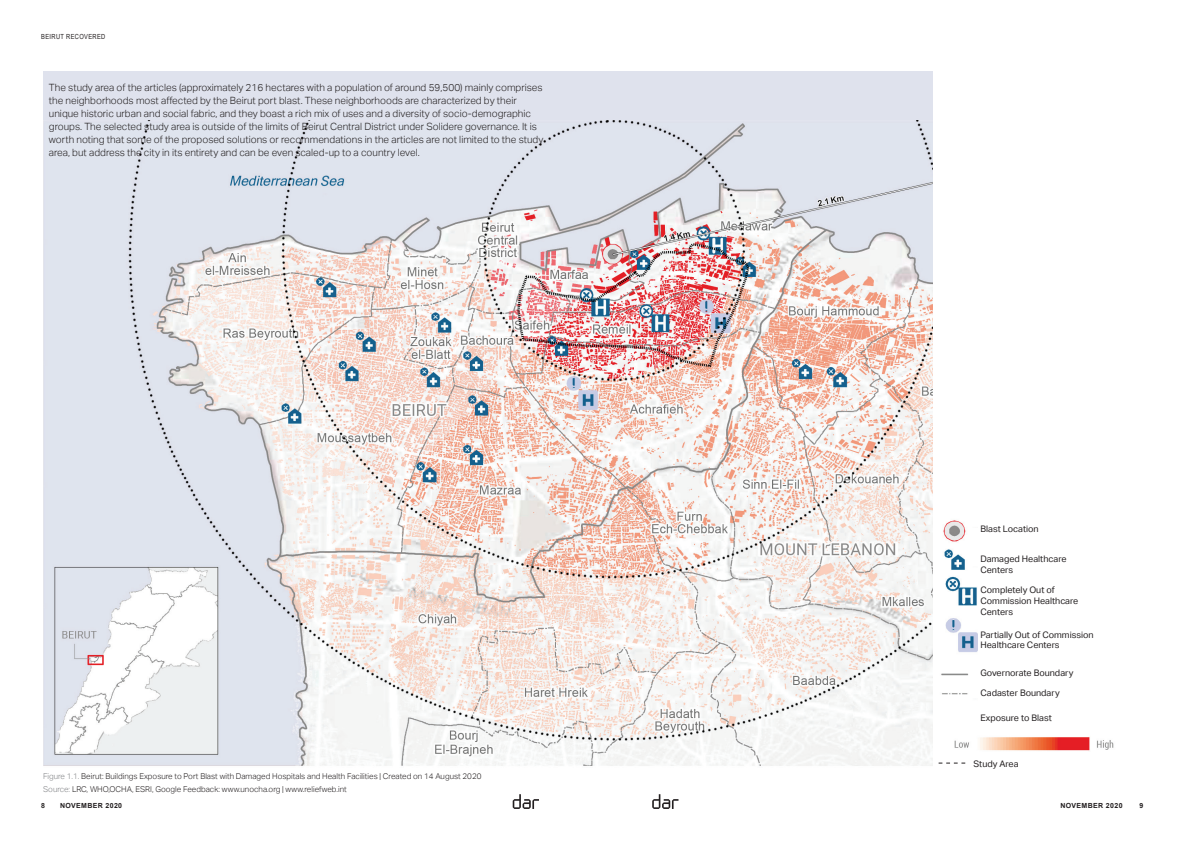
<style>
.page{position:relative;width:1191px;height:842px;background:#fff}
.page>*{position:absolute;margin:0;border:0;box-sizing:border-box;transform-origin:0 0}
.t1{font:300 10px/13px "Aktiv Grotesk";color:#231f20}
.t2{font:9px/10.8px "Aktiv Grotesk";color:#231f20}
.t3{font:300 8px/13px "Aktiv Grotesk";color:#231f20}
.t4{font:700 7px "Arial";letter-spacing:.05em;color:#231f20}
.t5{font:7px "Arial Narrow";letter-spacing:.05em;color:#231f20}
.s1{color:#808285}
</style>
<div class="page">
<svg style="left:652px;top:794px;width:26px;height:15px"></svg>
<svg style="left:513px;top:794px;width:26px;height:15px"></svg>
<img style="left:43px;top:120px;width:890px;height:646px">
<img style="left:941px;top:520px;width:36px;height:175px">
<img style="left:954px;top:737px;width:160px;height:14px">
<div style="left:43px;top:72px;width:890px;height:48px;background:#dfe2ed"></div>
<svg style="left:938px;top:762px;width:27px;height:1px"></svg>
<div style="left:969px;top:688px;width:10px;height:10px;background:#fff"></div>
<div style="left:969px;top:669px;width:10px;height:10px;background:#fff"></div>
<div style="left:968px;top:556px;width:11px;height:10px;background:#fff"></div>
<div style="left:969px;top:528px;width:10px;height:10px;background:#fff"></div>
<p class="t5" style="left:41px;top:31px;width:66px">BEIRUT RECOVERED</p>
<p class="t1" style="left:49px;top:81px;width:496px">The study area of the articles (approximately 216 hectares with a population of around 59,500) mainly comprises the neighborhoods most affected by the Beirut port blast. These neighborhoods are characterized by their unique historic urban and social fabric, and they boast a rich mix of uses and a diversity of socio-demographic groups. The selected study area is outside of the limits of Beirut Central District under Solidere governance. It is worth noting that some of the proposed solutions or recommendations in the articles are not limited to the study area, but address the city in its entirety and can be even scaled-up to a country level.</p>
<p class="t3" style="left:43px;top:769px;width:440px"><span class="s1">Figure 1.1.</span> Beirut: Buildings Exposure to Port Blast with Damaged Hospitals and Health Facilities | Created on 14 August 2020<br><span class="s1">Source:</span> LRC, WHO,OCHA, ESRI, Google Feedback: www.unocha.org | www.reliefweb.int</p>
<p class="t2" style="left:980px;top:524px;width:60px">Blast Location</p>
<p class="t2" style="left:980px;top:554px;width:88px">Damaged Healthcare<br>Centers</p>
<p class="t2" style="left:980px;top:584px;width:99px">Completely Out of<br>Commission Healthcare<br>Centers</p>
<p class="t2" style="left:980px;top:629px;width:115px">Partially Out of Commission<br>Healthcare Centers</p>
<p class="t2" style="left:980px;top:668px;width:94px">Governorate Boundary</p>
<p class="t2" style="left:980px;top:688px;width:81px">Cadaster Boundary</p>
<p class="t2" style="left:980px;top:713px;width:73px">Exposure to Blast</p>
<p class="t2" style="left:973px;top:758px;width:47px">Study Area</p>
<p class="t4" style="left:41px;top:801px;width:5px">8</p>
<p class="t4" style="left:60px;top:801px;width:64px">NOVEMBER 2020</p>
<p class="t4" style="left:1060px;top:801px;width:64px">NOVEMBER 2020</p>
<p class="t4" style="left:1139px;top:801px;width:5px">9</p>
</div>
